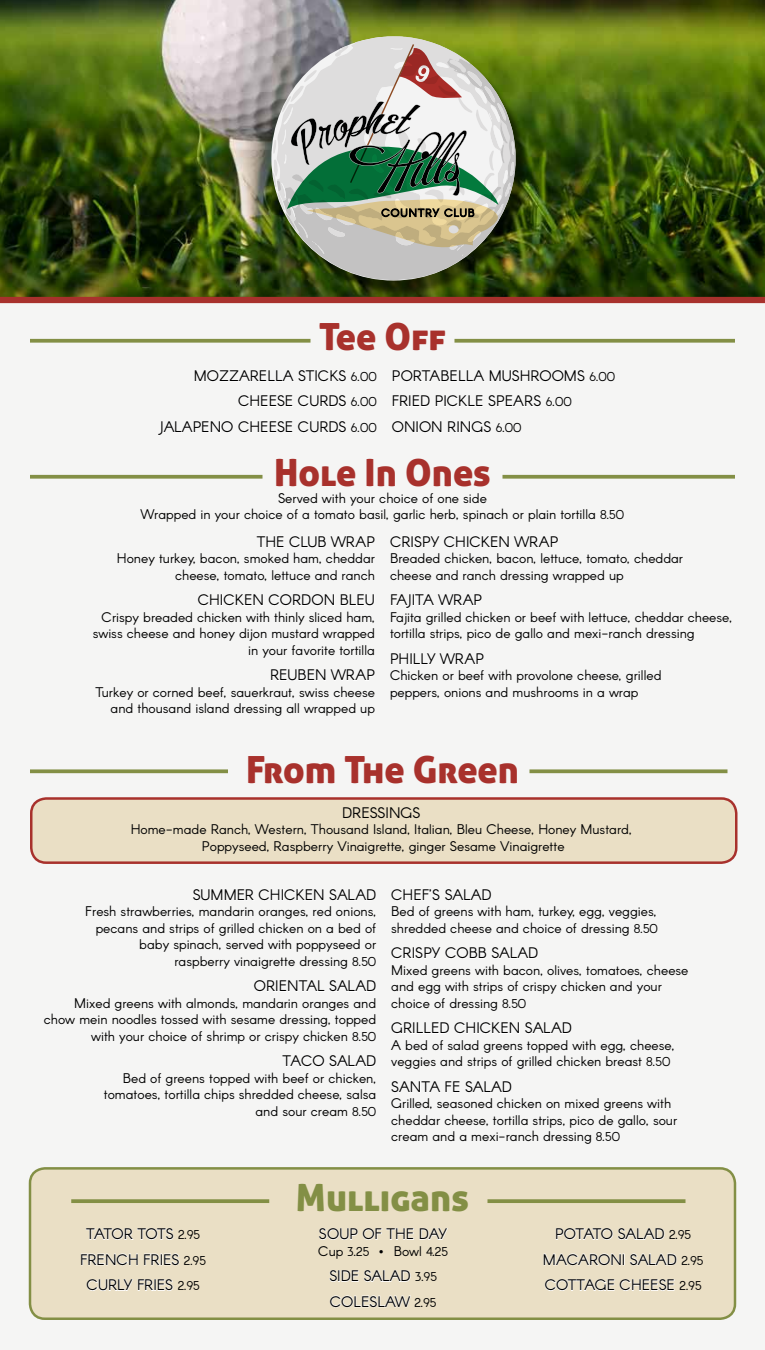
<style>
.page{position:relative;width:765px;height:1350px;background:#f5f5f4}
.page>*{position:absolute;margin:0;border:0;box-sizing:border-box;transform-origin:0 0}
.t1{font:37.5px "Aller Display";color:#a8312c}
.t2{font:37.5px "Aller Display";color:#838f45}
.t3{font:15px/25.5px "Arcon";color:#000}
.t4{font:13.75px/16.5px "Arcon";color:#000}
.s1{font-size:12.5px}
</style>
<div class="page">
<div style="left:31px;top:798px;width:705px;height:65px;background:#eadfc5;border-radius:15px"></div>
<div style="left:30px;top:797px;width:708px;height:67px;border:2px solid #a8312c;border-radius:15px"></div>
<div style="left:30px;top:1168px;width:705px;height:151px;background:#eadfc5;border-radius:15px"></div>
<div style="left:29px;top:1167px;width:707px;height:153px;border:2px solid #838f45;border-radius:15px"></div>
<svg style="left:195px;top:370px;width:151px;height:11px"></svg>
<svg style="left:248px;top:396px;width:97px;height:11px"></svg>
<svg style="left:158px;top:421px;width:188px;height:14px"></svg>
<svg style="left:393px;top:370px;width:191px;height:11px"></svg>
<svg style="left:393px;top:396px;width:147px;height:11px"></svg>
<svg style="left:405px;top:421px;width:37px;height:11px"></svg>
<svg style="left:448px;top:421px;width:42px;height:11px"></svg>
<svg style="left:257px;top:536px;width:112px;height:11px"></svg>
<svg style="left:207px;top:594px;width:167px;height:12px"></svg>
<svg style="left:272px;top:670px;width:94px;height:11px"></svg>
<svg style="left:399px;top:536px;width:154px;height:11px"></svg>
<svg style="left:391px;top:595px;width:86px;height:13px"></svg>
<svg style="left:391px;top:653px;width:87px;height:11px"></svg>
<svg style="left:193px;top:889px;width:176px;height:11px"></svg>
<svg style="left:267px;top:981px;width:103px;height:11px"></svg>
<svg style="left:282px;top:1056px;width:88px;height:11px"></svg>
<svg style="left:401px;top:889px;width:84px;height:11px"></svg>
<svg style="left:401px;top:948px;width:131px;height:11px"></svg>
<svg style="left:400px;top:1023px;width:165px;height:11px"></svg>
<svg style="left:392px;top:1081px;width:113px;height:11px"></svg>
<svg style="left:86px;top:1228px;width:88px;height:12px"></svg>
<svg style="left:81px;top:1253px;width:57px;height:13px"></svg>
<svg style="left:144px;top:1253px;width:36px;height:13px"></svg>
<svg style="left:86px;top:1279px;width:87px;height:12px"></svg>
<svg style="left:319px;top:1228px;width:95px;height:12px"></svg>
<svg style="left:420px;top:1228px;width:28px;height:12px"></svg>
<svg style="left:329px;top:1270px;width:82px;height:12px"></svg>
<svg style="left:330px;top:1295px;width:81px;height:13px"></svg>
<svg style="left:556px;top:1228px;width:109px;height:12px"></svg>
<svg style="left:544px;top:1253px;width:80px;height:13px"></svg>
<svg style="left:630px;top:1253px;width:47px;height:13px"></svg>
<svg style="left:545px;top:1279px;width:130px;height:12px"></svg>
<svg style="left:30px;top:339px;width:280px;height:4px"></svg>
<svg style="left:455px;top:339px;width:280px;height:4px"></svg>
<svg style="left:502px;top:475px;width:233px;height:4px"></svg>
<svg style="left:30px;top:475px;width:232px;height:4px"></svg>
<svg style="left:30px;top:769px;width:198px;height:4px"></svg>
<svg style="left:71px;top:1199px;width:198px;height:4px"></svg>
<svg style="left:488px;top:1199px;width:198px;height:4px"></svg>
<svg style="left:530px;top:769px;width:198px;height:4px"></svg>
<img style="left:0;top:0;width:765px;height:297px">
<div style="left:274px;top:42px;width:254px;height:254px;background:#000;opacity:.5"></div>
<svg style="left:277px;top:36px;width:233px;height:8px"></svg>
<svg style="left:283px;top:58px;width:233px;height:222px"></svg>
<svg style="left:273px;top:44px;width:241px;height:212px"></svg>
<div style="left:0;top:297px;width:765px;height:6px;background:#a8312c"></div>
<h1 class="t1" style="left:319px;top:313px;width:128px">Tee Off</h1>
<p class="t3" style="left:158px;top:364px;width:220px;text-align:right">MOZZARELLA STICKS <span class="s1">6.00<br></span>CHEESE CURDS <span class="s1">6.00<br></span>JALAPENO CHEESE CURDS <span class="s1">6.00</span></p>
<p class="t3" style="left:392px;top:364px;width:225px">PORTABELLA MUSHROOMS <span class="s1">6.00<br></span>FRIED PICKLE SPEARS <span class="s1">6.00<br></span>ONION RINGS <span class="s1">6.00</span></p>
<h1 class="t1" style="left:274px;top:449px;width:218px">Hole In Ones</h1>
<p class="t4" style="left:141px;top:491px;width:485px;text-align:center">Served with your choice of one side<br>Wrapped in your choice of a tomato basil, garlic herb, spinach or plain tortilla <span class="s1">8.50</span></p>
<p class="t3" style="left:257px;top:530px;width:120px">THE CLUB WRAP</p>
<p class="t4" style="left:117px;top:551px;width:260px;text-align:right">Honey turkey, bacon, smoked ham, cheddar cheese, tomato, lettuce and ranch</p>
<p class="t3" style="left:198px;top:588px;width:179px">CHICKEN CORDON BLEU</p>
<p class="t4" style="left:93px;top:610px;width:284px;text-align:right">Crispy breaded chicken with thinly sliced ham, swiss cheese and honey dijon mustard wrapped in your favorite tortilla</p>
<p class="t3" style="left:270px;top:663px;width:106px">REUBEN WRAP</p>
<p class="t4" style="left:95px;top:685px;width:281px;text-align:right">Turkey or corned beef, sauerkraut, swiss cheese and thousand island dressing all wrapped up</p>
<p class="t3" style="left:390px;top:530px;width:170px">CRISPY CHICKEN WRAP</p>
<p class="t4" style="left:390px;top:551px;width:295px">Breaded chicken, bacon, lettuce, tomato, cheddar cheese and ranch dressing wrapped up</p>
<p class="t3" style="left:390px;top:588px;width:94px">FAJITA WRAP</p>
<p class="t4" style="left:390px;top:610px;width:344px">Fajita grilled chicken or beef with lettuce, cheddar cheese, tortilla strips, pico de gallo and mexi-ranch dressing</p>
<p class="t3" style="left:390px;top:647px;width:96px">PHILLY WRAP</p>
<p class="t4" style="left:390px;top:668px;width:273px">Chicken or beef with provolone cheese, grilled peppers, onions and mushrooms in a wrap</p>
<h1 class="t1" style="left:246px;top:746px;width:274px">From The Green</h1>
<p class="t3" style="left:342px;top:801px;width:80px">DRESSINGS</p>
<p class="t4" style="left:131px;top:822px;width:503px;text-align:center">Home-made Ranch, Western, Thousand Island, Italian, Bleu Cheese, Honey Mustard,<br>Poppyseed, Raspberry Vinaigrette, ginger Sesame Vinaigrette</p>
<p class="t3" style="left:193px;top:883px;width:185px">SUMMER CHICKEN SALAD</p>
<p class="t4" style="left:85px;top:904px;width:292px;text-align:right">Fresh strawberries, mandarin oranges, red onions, pecans and strips of grilled chicken on a bed of baby spinach, served with poppyseed or raspberry vinaigrette dressing <span class="s1">8.50</span></p>
<p class="t3" style="left:254px;top:975px;width:124px">ORIENTAL SALAD</p>
<p class="t4" style="left:44px;top:996px;width:334px;text-align:right">Mixed greens with almonds, mandarin oranges and chow mein noodles tossed with sesame dressing, topped with your choice of shrimp or crispy chicken <span class="s1">8.50</span></p>
<p class="t3" style="left:282px;top:1050px;width:95px">TACO SALAD</p>
<p class="t4" style="left:104px;top:1071px;width:274px;text-align:right">Bed of greens topped with beef or chicken, tomatoes, tortilla chips shredded cheese, salsa and sour cream <span class="s1">8.50</span></p>
<p class="t3" style="left:391px;top:883px;width:102px">CHEF’S SALAD</p>
<p class="t4" style="left:391px;top:904px;width:268px">Bed of greens with ham, turkey, egg, veggies, shredded cheese and choice of dressing <span class="s1">8.50</span></p>
<p class="t3" style="left:391px;top:942px;width:149px">CRISPY COBB SALAD</p>
<p class="t4" style="left:391px;top:963px;width:299px">Mixed greens with bacon, olives, tomatoes, cheese and egg with strips of crispy chicken and your choice of dressing <span class="s1">8.50</span></p>
<p class="t3" style="left:391px;top:1017px;width:182px">GRILLED CHICKEN SALAD</p>
<p class="t4" style="left:391px;top:1038px;width:285px">A bed of salad greens topped with egg, cheese, veggies and strips of grilled chicken breast <span class="s1">8.50</span></p>
<p class="t3" style="left:391px;top:1075px;width:122px">SANTA FE SALAD</p>
<p class="t4" style="left:391px;top:1096px;width:288px">Grilled, seasoned chicken on mixed greens with cheddar cheese, tortilla strips, pico de gallo, sour cream and a mexi-ranch dressing <span class="s1">8.50</span></p>
<h1 class="t2" style="left:296px;top:1174px;width:175px">Mulligans</h1>
<p class="t3" style="left:80px;top:1222px;width:127px;text-align:center">TATOR TOTS <span class="s1">2.95<br></span>FRENCH FRIES <span class="s1">2.95<br></span>CURLY FRIES <span class="s1">2.95</span></p>
<p class="t3" style="left:319px;top:1222px;width:130px">SOUP OF THE DAY</p>
<p class="t4" style="left:318px;top:1244px;width:131px">Cup <span class="s1">3.25</span> • Bowl <span class="s1">4.25</span></p>
<p class="t3" style="left:329px;top:1264px;width:109px">SIDE SALAD <span class="s1">3.95<br></span>COLESLAW <span class="s1">2.95</span></p>
<p class="t3" style="left:543px;top:1222px;width:162px;text-align:center">POTATO SALAD <span class="s1">2.95<br></span>MACARONI SALAD <span class="s1">2.95<br></span>COTTAGE CHEESE <span class="s1">2.95</span></p>
</div>
